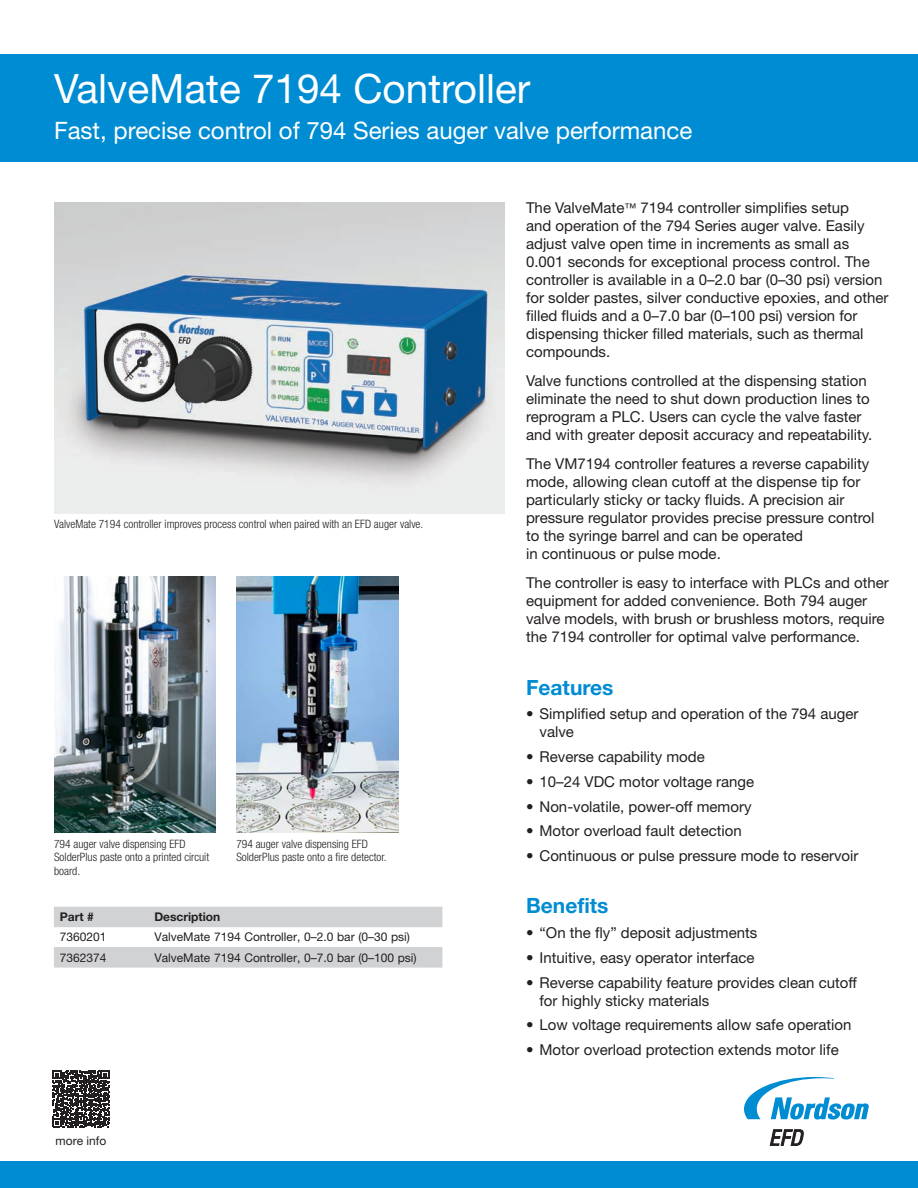
<style>
.page{position:relative;width:918px;height:1188px;background:#fff}
.page>*{position:absolute;margin:0;border:0;box-sizing:border-box;transform-origin:0 0}
.EFD-DataSheet-MainTi{font:40.5px "Helvetica Neue LT Std";color:#fff}
.EFD-DataSheet-Subtit{font:24px "Helvetica Neue LT Std";color:#fff}
.EFD-DataSheet-Head-L{font:700 21px "Helvetica Neue LT Std";color:#008cd2}
.EFD-DataSheet-BodyTe{font:15px/18px "Helvetica Neue LT Std";color:#231f20}
.EFD-DataSheet-TableT{font:12px "Helvetica Neue LT Std";color:#231f20}
.EFD-DataSheet-TableT-2{font:700 12px "Helvetica Neue LT Std";color:#231f20}
.EFD-DataSheet-BodyTe-2{font:12px "Helvetica Neue LT Std";color:#231f20}
.EFD-DataSheet-Captio{font:300 condensed 11.55px/13.5px "Helvetica Neue LT Pro";color:#231f20}
.EFD-DataSheet-Captio-2{font:300 condensed 11.55px "Helvetica Neue LT Std";color:#231f20}
.s1{font-size:12px}
</style>
<div class="page">
<div style="left:0;top:54px;width:918px;height:108px;background:#008cd2"></div>
<svg style="left:770px;top:1129px;width:34px;height:17px"></svg>
<svg style="left:744px;top:1077px;width:125px;height:43px"></svg>
<div style="left:0;top:1161px;width:918px;height:27px;background:#008cd2"></div>
<img style="left:54px;top:202px;width:450px;height:312px">
<svg style="left:54px;top:907px;width:388px;height:61px"></svg>
<svg style="left:52px;top:1070px;width:58px;height:57px"></svg>
<img style="left:54px;top:576px;width:162px;height:256px">
<img style="left:237px;top:576px;width:161px;height:256px">
<p class="EFD-DataSheet-MainTi" style="left:54px;top:65px;width:478px">ValveMate 7194 Controller</p>
<p class="EFD-DataSheet-Subtit" style="left:54px;top:116px;width:640px">Fast, precise control of 794 Series auger valve performance</p>
<p class="EFD-DataSheet-Captio-2" style="left:54px;top:517px;width:371px">ValveMate 7194 controller improves process control when paired with an EFD auger valve.</p>
<p class="EFD-DataSheet-Captio" style="left:54px;top:837px;width:157px">794 auger valve dispensing EFD<br>SolderPlus paste onto a printed circuit board.</p>
<p class="EFD-DataSheet-Captio" style="left:236px;top:837px;width:152px">794 auger valve dispensing EFD<br>SolderPlus paste onto a fire detector.</p>
<p class="EFD-DataSheet-TableT-2" style="left:60px;top:910px;width:35px">Part #</p>
<p class="EFD-DataSheet-TableT-2" style="left:154px;top:910px;width:67px">Description</p>
<p class="EFD-DataSheet-TableT" style="left:60px;top:930px;width:48px">7360201</p>
<p class="EFD-DataSheet-TableT" style="left:154px;top:930px;width:257px">ValveMate 7194 Controller, 0–2.0 bar (0–30 psi)</p>
<p class="EFD-DataSheet-TableT" style="left:60px;top:950px;width:48px">7362374</p>
<p class="EFD-DataSheet-TableT" style="left:154px;top:950px;width:264px">ValveMate 7194 Controller, 0–7.0 bar (0–100 psi)</p>
<p class="EFD-DataSheet-BodyTe-2" style="left:56px;top:1133px;width:52px">more info</p>
<p class="EFD-DataSheet-BodyTe" style="left:526px;top:199px;width:364px">The ValveMate<span class="s1">™</span> 7194 controller simplifies setup<br>and operation of the 794 Series auger valve. Easily adjust valve open time in increments as small as 0.001 seconds for exceptional process control. The controller is available in a 0–2.0 bar (0–30 psi) version for solder pastes, silver conductive epoxies, and other filled fluids and a 0–7.0 bar (0–100 psi) version for dispensing thicker filled materials, such as thermal compounds.</p>
<p class="EFD-DataSheet-BodyTe" style="left:526px;top:371px;width:348px">Valve functions controlled at the dispensing station eliminate the need to shut down production lines to reprogram a PLC. Users can cycle the valve faster and with greater deposit accuracy and repeatability.</p>
<p class="EFD-DataSheet-BodyTe" style="left:526px;top:454px;width:350px">The VM7194 controller features a reverse capability mode, allowing clean cutoff at the dispense tip for particularly sticky or tacky fluids. A precision air pressure regulator provides precise pressure control to the syringe barrel and can be operated<br>in continuous or pulse mode.</p>
<p class="EFD-DataSheet-BodyTe" style="left:526px;top:573px;width:364px">The controller is easy to interface with PLCs and other equipment for added convenience. Both 794 auger valve models, with brush or brushless motors, require the 7194 controller for optimal valve performance.</p>
<p class="EFD-DataSheet-Head-L" style="left:526px;top:674px;width:89px">Features</p>
<p class="EFD-DataSheet-BodyTe" style="left:540px;top:705px;width:320px;text-indent:-14px">• Simplified setup and operation of the 794 auger valve</p>
<p class="EFD-DataSheet-BodyTe" style="left:526px;top:748px;width:180px">• Reverse capability mode</p>
<p class="EFD-DataSheet-BodyTe" style="left:526px;top:772px;width:230px">• 10–24 VDC motor voltage range</p>
<p class="EFD-DataSheet-BodyTe" style="left:526px;top:797px;width:227px">• Non-volatile, power-off memory</p>
<p class="EFD-DataSheet-BodyTe" style="left:526px;top:822px;width:217px">• Motor overload fault detection</p>
<p class="EFD-DataSheet-BodyTe" style="left:526px;top:847px;width:334px">• Continuous or pulse pressure mode to reservoir</p>
<p class="EFD-DataSheet-Head-L" style="left:526px;top:893px;width:84px">Benefits</p>
<p class="EFD-DataSheet-BodyTe" style="left:526px;top:924px;width:233px">• “On the fly” deposit adjustments</p>
<p class="EFD-DataSheet-BodyTe" style="left:526px;top:948px;width:230px">• Intuitive, easy operator interface</p>
<p class="EFD-DataSheet-BodyTe" style="left:540px;top:973px;width:319px;text-indent:-14px">• Reverse capability feature provides clean cutoff for highly sticky materials</p>
<p class="EFD-DataSheet-BodyTe" style="left:526px;top:1016px;width:327px">• Low voltage requirements allow safe operation</p>
<p class="EFD-DataSheet-BodyTe" style="left:526px;top:1041px;width:314px">• Motor overload protection extends motor life</p>
</div>
